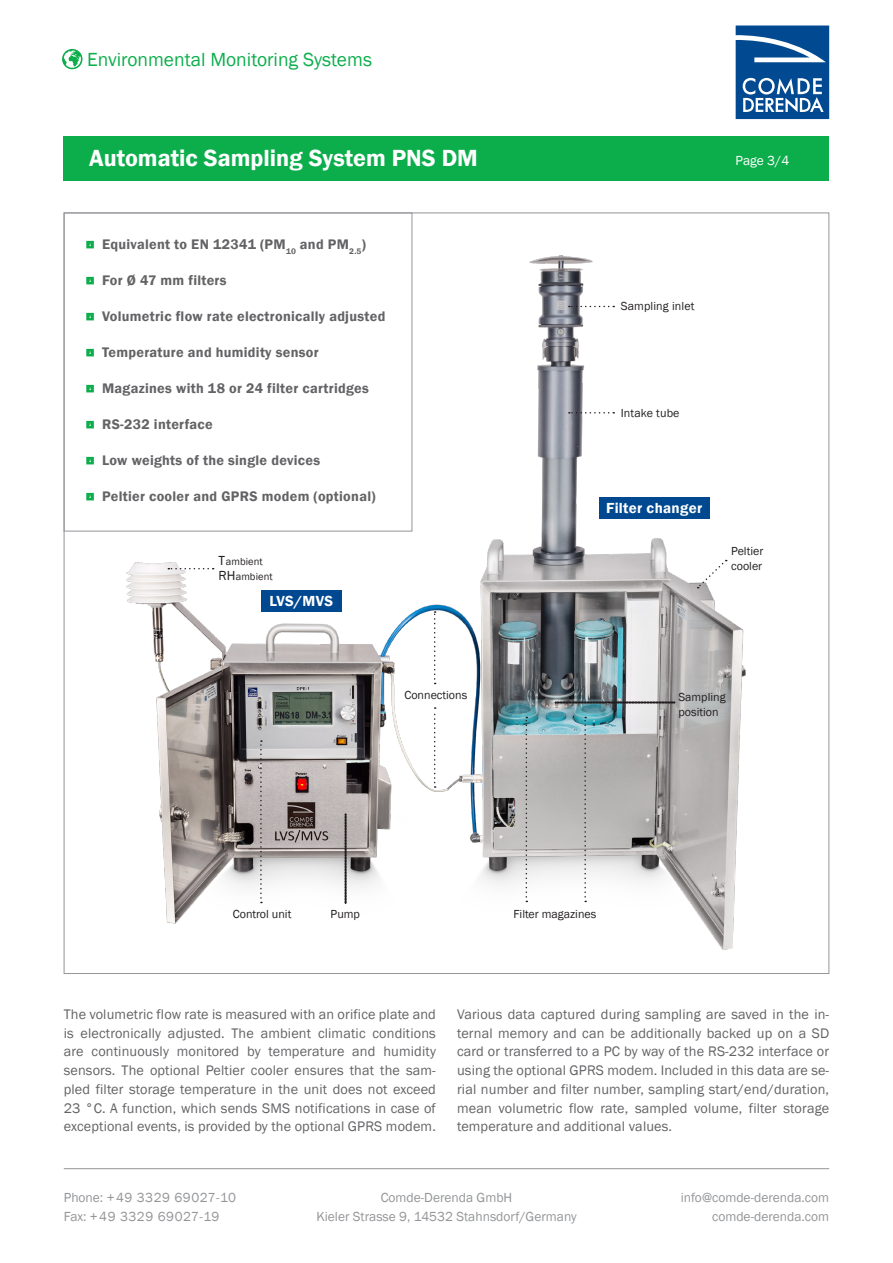
<style>
.page{position:relative;width:893px;height:1263px;background:#fff}
.page>*{position:absolute;margin:0;border:0;box-sizing:border-box;transform-origin:0 0}
.t1{font:600 24px "Franklin Gothic";color:#fff}
.t2{font:19.5px "Franklin Gothic";color:#0cae4c}
.t3{font:600 15px "Franklin Gothic";letter-spacing:.02em;color:#fff}
.t4{font:14.25px/18.8px "Franklin Gothic";letter-spacing:.01em;color:#636366;text-align:justify}
.t5{font:600 14.25px "Franklin Gothic";letter-spacing:.02em;color:#636366}
.t6{font:13.5px/18.8px "Franklin Gothic";color:#939598;text-align:center}
.t7{font:13.5px/18.8px "Franklin Gothic";letter-spacing:.04em;color:#939598}
.t8{font:13.5px "Franklin Gothic";color:#fff}
.t9{font:12px "Franklin Gothic";color:#231f20}
.t10{font:10.5px "Franklin Gothic";letter-spacing:.01em;color:#231f20}
.s1{font-weight:400;color:#0cae4c}
.s2{font-size:13.5px}
</style>
<div class="page">
<hr style="left:64px;top:1168px;width:765px;height:1px;background:#939598">
<svg style="left:62px;top:49px;width:20px;height:20px"></svg>
<svg style="left:736px;top:26px;width:93px;height:93px;background:#336da6"></svg>
<div style="left:64px;top:136px;width:765px;height:45px;background:#0cae4c"></div>
<div style="left:86px;top:241px;width:8px;height:7px;border:6px solid #0cae4c"></div>
<div style="left:86px;top:277px;width:8px;height:7px;border:6px solid #0cae4c"></div>
<div style="left:86px;top:313px;width:8px;height:7px;border:6px solid #0cae4c"></div>
<div style="left:86px;top:349px;width:8px;height:7px;border:6px solid #0cae4c"></div>
<div style="left:86px;top:385px;width:8px;height:7px;border:6px solid #0cae4c"></div>
<div style="left:86px;top:421px;width:8px;height:7px;border:6px solid #0cae4c"></div>
<div style="left:86px;top:457px;width:8px;height:7px;border:6px solid #0cae4c"></div>
<div style="left:86px;top:493px;width:8px;height:7px;border:6px solid #0cae4c"></div>
<img style="left:99px;top:227px;width:670px;height:747px">
<svg style="left:555px;top:702px;width:120px;height:1px"></svg>
<svg style="left:697px;top:560px;width:30px;height:28px"></svg>
<div style="left:731px;top:547px;width:60px;height:29px;background:#fff"></div>
<div style="left:599px;top:497px;width:110px;height:22px;background:#004890"></div>
<svg style="left:569px;top:412px;width:45px;height:2px"></svg>
<svg style="left:569px;top:306px;width:45px;height:1px"></svg>
<svg style="left:526px;top:717px;width:1px;height:185px"></svg>
<svg style="left:434px;top:707px;width:2px;height:81px"></svg>
<svg style="left:434px;top:611px;width:2px;height:73px"></svg>
<svg style="left:345px;top:814px;width:1px;height:90px"></svg>
<svg style="left:260px;top:740px;width:2px;height:163px"></svg>
<div style="left:261px;top:590px;width:81px;height:21px;background:#004890"></div>
<svg style="left:168px;top:568px;width:46px;height:1px"></svg>
<svg style="left:584px;top:717px;width:2px;height:185px"></svg>
<h2 class="t2" style="left:87px;top:48px;width:286px">Environmental Monitoring Systems</h2>
<p class="t1" style="left:89px;top:143px;width:390px">Automatic Sampling System PNS DM</p>
<p class="t8" style="left:736px;top:152px;width:55px">Page 3/4</p>
<p class="t5" style="left:89px;top:236px;width:278px"><span class="s1">∙</span> Equivalent to EN 12341 (PM<sub>10</sub> and PM<sub>2.5</sub>)</p>
<p class="t5" style="left:89px;top:272px;width:139px"><span class="s1">∙</span> For Ø 47 mm filters</p>
<p class="t5" style="left:89px;top:308px;width:298px"><span class="s1">∙</span> Volumetric flow rate electronically adjusted</p>
<p class="t5" style="left:89px;top:344px;width:231px"><span class="s1">∙</span> Temperature and humidity sensor</p>
<p class="t5" style="left:89px;top:380px;width:281px"><span class="s1">∙</span> Magazines with 18 or 24 filter cartridges</p>
<p class="t5" style="left:89px;top:416px;width:125px"><span class="s1">∙</span> RS-232 interface</p>
<p class="t5" style="left:89px;top:452px;width:232px"><span class="s1">∙</span> Low weights of the single devices</p>
<p class="t5" style="left:89px;top:488px;width:288px"><span class="s1">∙</span> Peltier cooler and GPRS modem (optional)</p>
<p class="t10" style="left:218px;top:555px;width:46px"><span class="s2">T</span>ambient</p>
<p class="t10" style="left:218px;top:570px;width:56px"><span class="s2">RH</span>ambient</p>
<p class="t3" style="left:269px;top:592px;width:65px">LVS/MVS</p>
<p class="t9" style="left:404px;top:688px;width:64px">Connections</p>
<p class="t9" style="left:621px;top:299px;width:75px">Sampling inlet</p>
<p class="t9" style="left:621px;top:405px;width:60px">Intake tube</p>
<p class="t3" style="left:606px;top:499px;width:98px">Filter changer</p>
<p class="t9" style="left:731px;top:544px;width:34px">Peltier</p>
<p class="t9" style="left:731px;top:559px;width:33px">cooler</p>
<p class="t9" style="left:678px;top:689px;width:49px">Sampling</p>
<p class="t9" style="left:678px;top:704px;width:42px">position</p>
<p class="t9" style="left:233px;top:907px;width:60px">Control unit</p>
<p class="t9" style="left:331px;top:907px;width:31px">Pump</p>
<p class="t9" style="left:513px;top:907px;width:84px">Filter magazines</p>
<p class="t4" style="left:64px;top:1005px;width:374px">The volumetric flow rate is measured with an orifice plate and is electronically adjusted. The ambient climatic conditions are continuously monitored by temperature and humidity sensors. The optional Peltier cooler ensures that the sam&shy;pled filter storage temperature in the unit does not exceed 23 °C. A function, which sends SMS notifications in case of exceptional events, is provided by the optional GPRS modem.</p>
<p class="t4" style="left:457px;top:1005px;width:374px">Various data captured during sampling are saved in the in&shy;ternal memory and can be additionally backed up on a SD card or transferred to a PC by way of the RS-232 interface or using the optional GPRS modem. Included in this data are se&shy;rial number and filter number, sampling start/end/duration, mean volumetric flow rate, sampled volume, filter storage temperature and additional values.</p>
<p class="t7" style="left:64px;top:1189px;width:174px">Phone: +49 3329 69027-10<br>Fax: +49 3329 69027-19</p>
<p class="t6" style="left:316px;top:1189px;width:262px">Comde-Derenda GmbH<br>Kieler Strasse 9, 14532 Stahnsdorf/Germany</p>
<p class="t6" style="left:681px;top:1189px;width:150px;text-align:right">info@comde-derenda.com comde-derenda.com</p>
</div>
